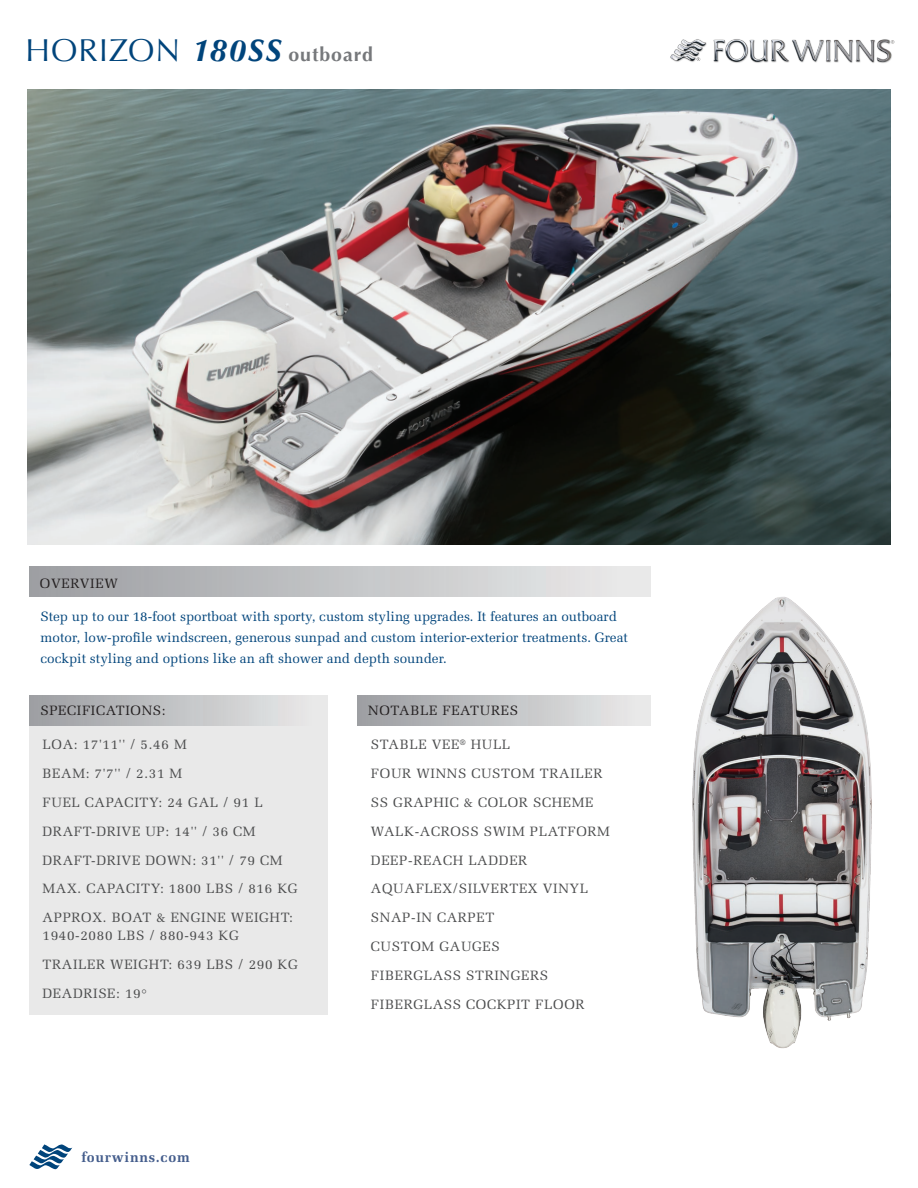
<style>
.page{position:relative;width:918px;height:1188px;background:#fff}
.page>*{position:absolute;margin:0;border:0;box-sizing:border-box;transform-origin:0 0}
.t1{font:31.65px "Optima";letter-spacing:.035em;color:#00447b}
.t2{font:700 19.5px "Optima";letter-spacing:.045em;color:#76787b}
.t3{font:700 14.25px "Melior";letter-spacing:.05em;color:#445d8c}
.t4{font:13.5px/28.8px "Melior";letter-spacing:.05em;color:#4b4c4d}
.t5{font:13.5px/21px "Melior";color:#00447b}
.t6{font:13.5px "Melior";letter-spacing:.05em;color:#231f20}
.s1{font-weight:700;font-style:italic}
</style>
<div class="page">
<div style="left:29px;top:726px;width:298px;height:289px;background:#e9e9e9"></div>
<div style="left:29px;top:696px;width:298px;height:30px;background:linear-gradient(to right,#9c9ea2,#eaebeb)"></div>
<div style="left:357px;top:696px;width:293px;height:30px;background:linear-gradient(to right,#9c9da1,#ebebeb)"></div>
<div style="left:29px;top:567px;width:621px;height:30px;background:linear-gradient(to right,#9c9ea2,#ebebeb)"></div>
<img style="left:692px;top:597px;width:180px;height:452px">
<img style="left:670px;top:39px;width:225px;height:24px">
<img style="left:27px;top:89px;width:864px;height:456px">
<svg style="left:29px;top:1144px;width:43px;height:25px"></svg>
<h1 class="t1" style="left:26px;top:32px;width:258px">HORIZON <span class="s1">180SS</span></h1>
<h2 class="t2" style="left:289px;top:43px;width:86px">outboard</h2>
<p class="t6" style="left:40px;top:575px;width:79px">OVERVIEW</p>
<p class="t5" style="left:40px;top:605px;width:589px">Step up to our 18-foot sportboat with sporty, custom styling upgrades. It features an outboard motor, low-profile windscreen, generous sunpad and custom interior-exterior treatments. Great cockpit styling and options like an aft shower and depth sounder.</p>
<p class="t6" style="left:40px;top:703px;width:127px">SPECIFICATIONS:</p>
<p class="t6" style="left:368px;top:703px;width:151px">NOTABLE FEATURES</p>
<p class="t4" style="left:43px;top:730px;width:257px">LOA: 17'11'' / 5.46 M<br>BEAM: 7'7'' / 2.31 M<br>FUEL CAPACITY: 24 GAL / 91 L<br>DRAFT-DRIVE UP: 14'' / 36 CM<br>DRAFT-DRIVE DOWN: 31'' / 79 CM<br>MAX. CAPACITY: 1800 LBS / 816 KG<br>APPROX. BOAT &amp; ENGINE WEIGHT:</p>
<p class="t4" style="left:43px;top:921px;width:257px">1940-2080 LBS / 880-943 KG<br>TRAILER WEIGHT: 639 LBS / 290 KG<br>DEADRISE: 19°</p>
<p class="t3" style="left:81px;top:1148px;width:110px">fourwinns.com</p>
<p class="t4" style="left:371px;top:730px;width:240px">STABLE VEE<sup>®</sup> HULL<br>FOUR WINNS CUSTOM TRAILER<br>SS GRAPHIC &amp; COLOR SCHEME<br>WALK-ACROSS SWIM PLATFORM<br>DEEP-REACH LADDER<br>AQUAFLEX/SILVERTEX VINYL<br>SNAP-IN CARPET<br>CUSTOM GAUGES<br>FIBERGLASS STRINGERS<br>FIBERGLASS COCKPIT FLOOR</p>
</div>
